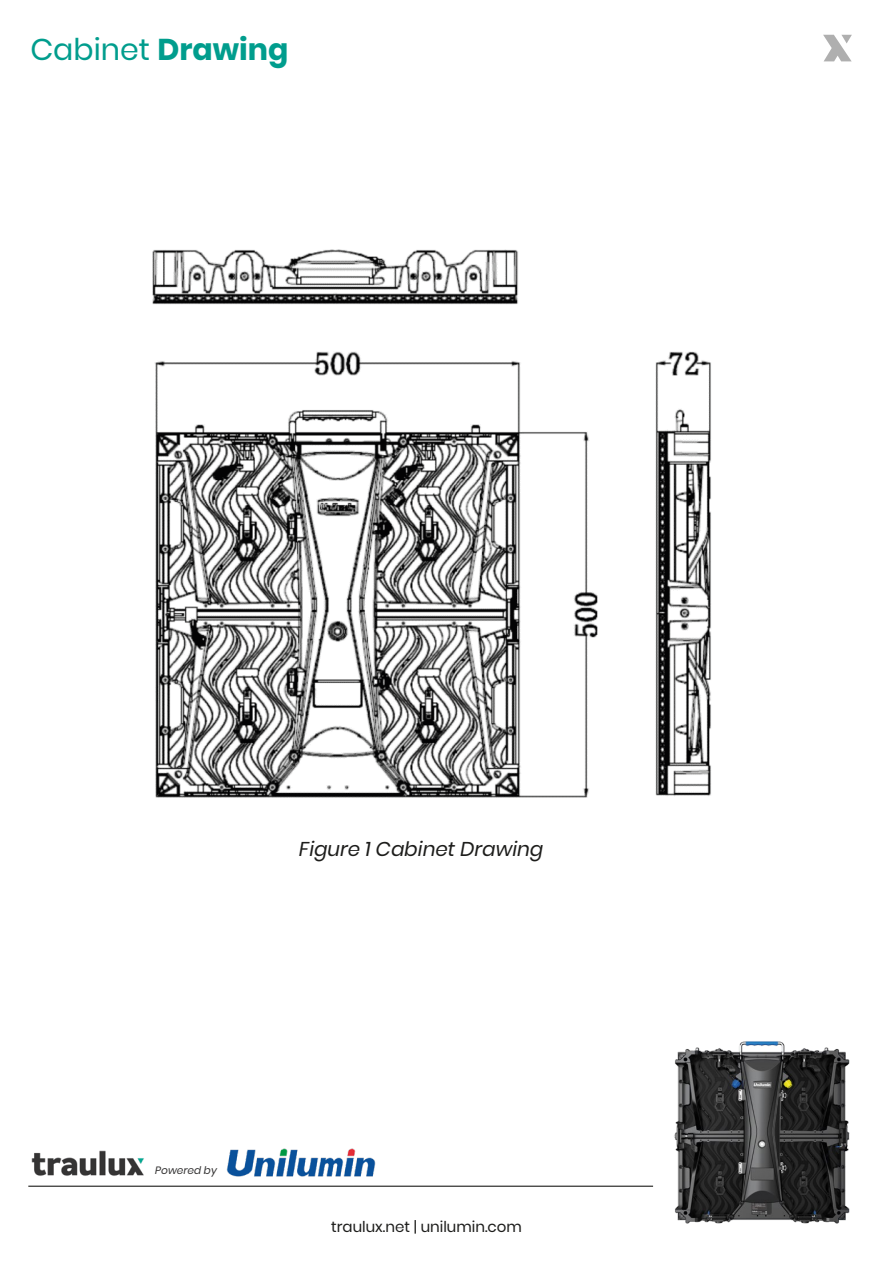
<style>
.page{position:relative;width:893px;height:1263px;background:#fff}
.page>*{position:absolute;margin:0;border:0;box-sizing:border-box;transform-origin:0 0}
.t1{font:30px "Poppins";color:#009d8d}
.t2{font:italic 19.95px "Poppins";color:#1d1d1b}
.t3{font:15px "Poppins";color:#1d1d1b}
.t4{font:italic 10.65px "Poppins";color:#353434}
.s1{font-weight:700}
</style>
<div class="page">
<img style="left:152px;top:249px;width:559px;height:549px">
<img style="left:674px;top:1041px;width:176px;height:183px">
<hr style="left:28px;top:1185px;width:625px;height:2px;background:#1d1d1b">
<img style="left:31px;top:1150px;width:113px;height:26px">
<img style="left:226px;top:1148px;width:150px;height:29px">
<svg style="left:823px;top:35px;width:29px;height:26px"></svg>
<h1 class="t1" style="left:30px;top:32px;width:260px">Cabinet <span class="s1">Drawing</span></h1>
<h2 class="t2" style="left:299px;top:838px;width:246px">Figure 1 Cabinet Drawing</h2>
<p class="t4" style="left:155px;top:1164px;width:63px">Powered by</p>
<p class="t3" style="left:331px;top:1218px;width:192px">traulux.net | unilumin.com</p>
</div>
